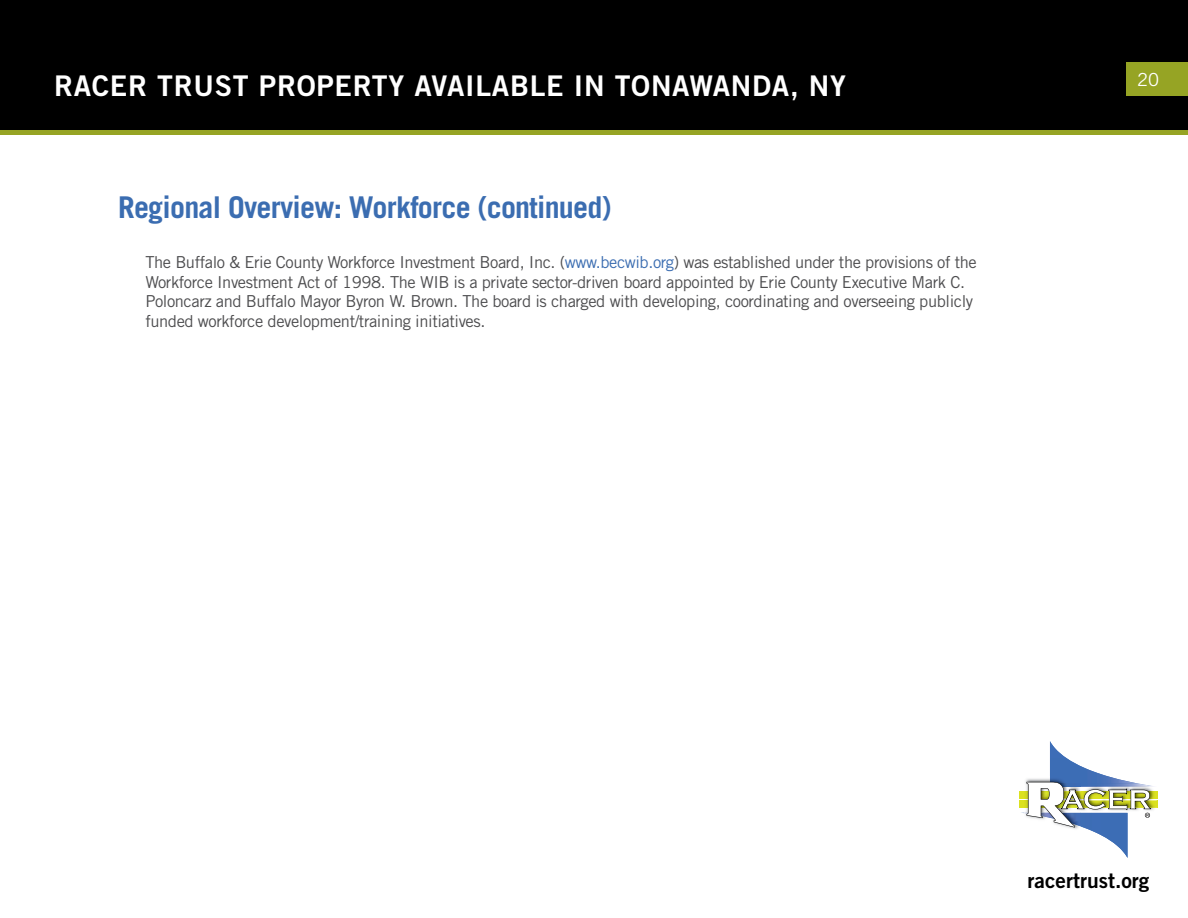
<style>
.page{position:relative;width:1188px;height:918px;background:#fff}
.page>*{position:absolute;margin:0;border:0;box-sizing:border-box;transform-origin:0 0}
.t1{font:700 30px "Trade Gothic LT Std";letter-spacing:-.025em;color:#3b6db1}
.t2{font:28.5px "Trade Gothic LT Std Bd 2";letter-spacing:.025em;color:#fff}
.t3{font:21px "Trade Gothic LT Std Bd 2";color:#000}
.t4{font:18px "Trade Gothic LT Std";color:#fff}
.t5{font:16.5px/19.5px "Trade Gothic LT Std";letter-spacing:-.025em;color:#4d4d4f}
.s1{color:#3b6db1}
</style>
<div class="page">
<div style="left:1px;top:1px;width:1186px;height:131px;background:#000"></div>
<div style="left:0;top:0;width:1188px;height:133px;border:2px solid #000"></div>
<div style="left:1126px;top:62px;width:62px;height:34px;background:#96a424"></div>
<div style="left:0;top:130px;width:1188px;height:5px;background:#96a424"></div>
<div style="left:1019px;top:791px;width:139px;height:7px;background:#dbe120"></div>
<div style="left:1019px;top:801px;width:139px;height:7px;background:#dbe120"></div>
<svg style="left:1021px;top:741px;width:137px;height:117px"></svg>
<h2 class="t2" style="left:54px;top:68px;width:793px">RACER TRUST PROPERTY AVAILABLE IN TONAWANDA, NY</h2>
<h1 class="t1" style="left:118px;top:189px;width:495px">Regional Overview: Workforce (continued)</h1>
<p class="t5" style="left:145px;top:253px;width:833px">The Buffalo &amp; Erie County Workforce Investment Board, Inc. (<span class="s1">www.becwib.org</span>) was established under the provisions of the Workforce Investment Act of 1998. The WIB is a private sector-driven board appointed by Erie County Executive Mark C.<br>Poloncarz and Buffalo Mayor Byron W. Brown. The board is charged with developing, coordinating and overseeing publicly funded workforce development/training initiatives.</p>
<p class="t4" style="left:1137px;top:68px;width:23px">20</p>
<p class="t3" style="left:1028px;top:867px;width:123px">racertrust.org</p>
</div>
